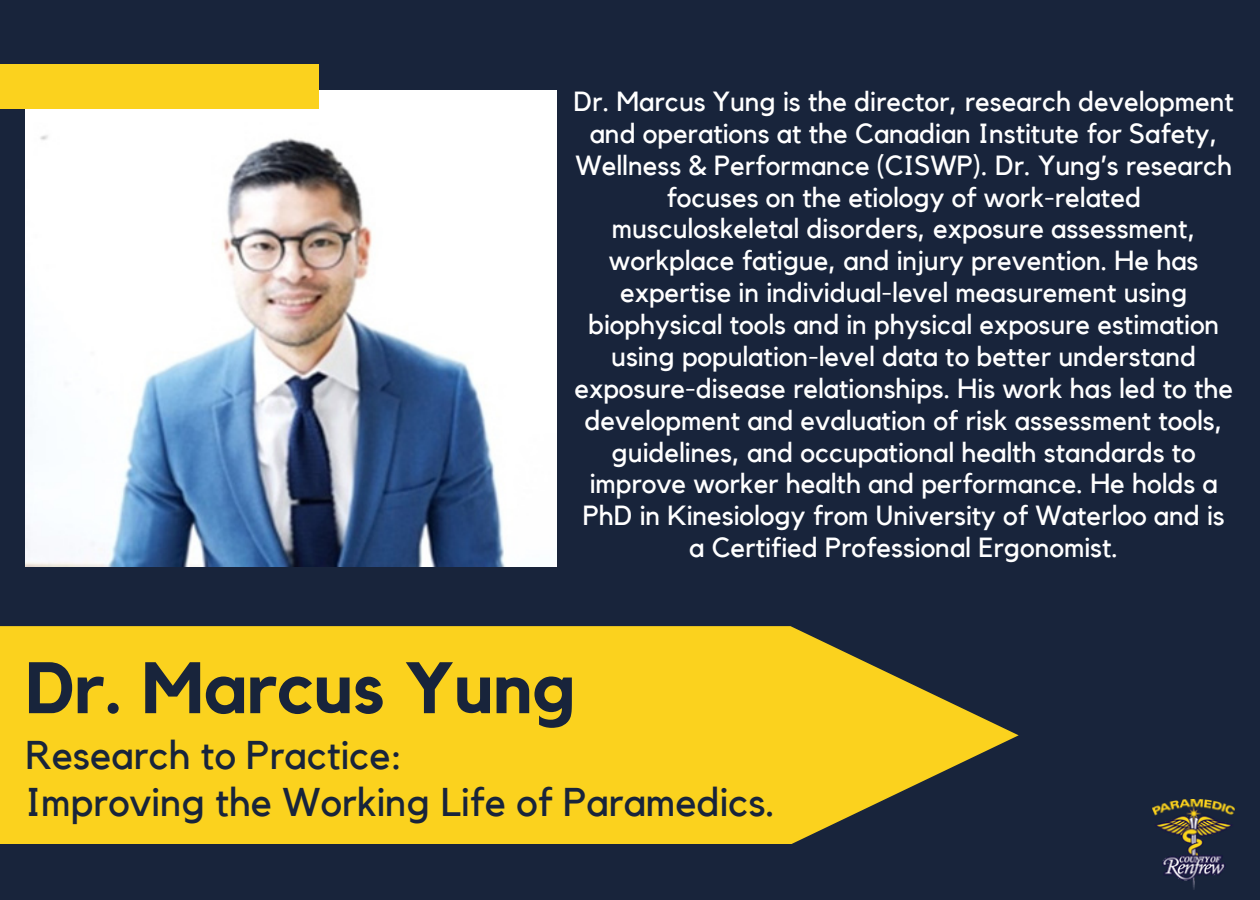
<style>
.page{position:relative;width:1260px;height:900px;background:#18243b}
.page>*{position:absolute;margin:0;border:0;box-sizing:border-box;transform-origin:0 0}
.t1{font:700 72px "Kollektif";color:#18243b}
.t2{font:40px "Kollektif";color:#18243b}
.t3{font:27.5px/32px "Kollektif";color:#fff;text-align:center}
</style>
<div class="page">
<img style="left:26px;top:90px;width:530px;height:476px">
<div style="left:0;top:64px;width:319px;height:45px;background:#fbd21e"></div>
<svg style="left:0;top:626px;width:1018px;height:218px;fill:#fbd21e"></svg>
<img style="left:1152px;top:800px;width:83px;height:90px">
<p class="t3" style="left:574px;top:86px;width:662px">Dr. Marcus Yung is the director, research development and operations at the Canadian Institute for Safety, Wellness &amp; Performance (CISWP). Dr. Yung’s research focuses on the etiology of work-related musculoskeletal disorders, exposure assessment, workplace fatigue, and injury prevention. He has expertise in individual-level measurement using biophysical tools and in physical exposure estimation using population-level data to better understand exposure-disease relationships. His work has led to the development and evaluation of risk assessment tools, guidelines, and occupational health standards to improve worker health and performance. He holds a PhD in Kinesiology from University of Waterloo and is a Certified Professional Ergonomist.</p>
<p class="t1" style="left:26px;top:655px;width:551px">Dr. Marcus Yung</p>
<p class="t2" style="left:26px;top:737px;width:379px">Research to Practice:</p>
<p class="t2" style="left:26px;top:783px;width:751px">Improving the Working Life of Paramedics.</p>
</div>
